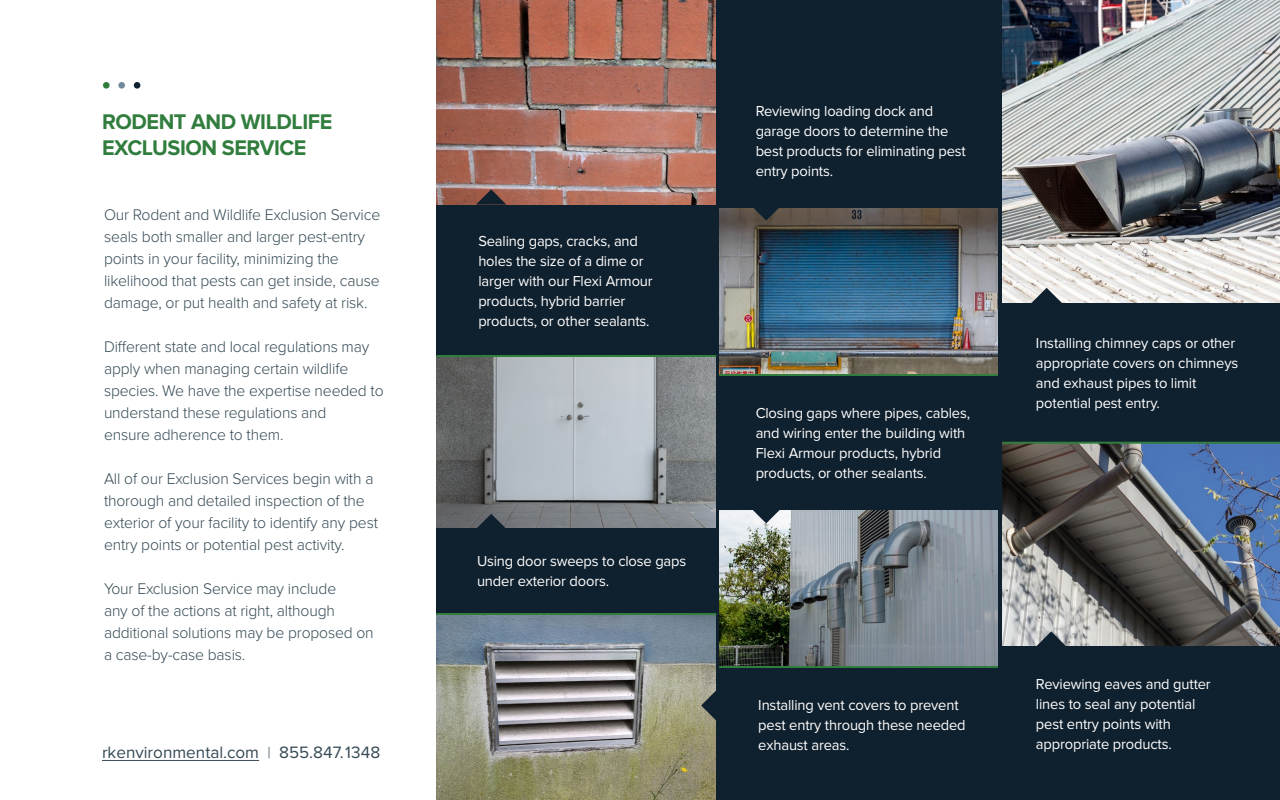
<style>
.page{position:relative;width:1280px;height:800px;background:#fff}
.page>*{position:absolute;margin:0;border:0;box-sizing:border-box;transform-origin:0 0}
.t1{font:700 22px/26px "Proxima Nova";letter-spacing:-.02em;color:#317d3d}
.t2{font:17.1px "Proxima Nova";color:#354a55}
.t3{font:300 16px/22px "Proxima Nova";letter-spacing:-.01em;color:#354a55}
.t4{font:15px/20px "Proxima Nova";letter-spacing:-.01em;color:#fff}
.s1{font-weight:300;font-size:16.1px}
</style>
<div class="page">
<div style="left:103px;top:82px;width:7px;height:7px;background:#317d3d;border-radius:50%"></div>
<div style="left:118px;top:82px;width:7px;height:7px;background:#6f8a99;border-radius:50%"></div>
<div style="left:134px;top:82px;width:6px;height:7px;background:#0f202e;border-radius:50%"></div>
<div style="left:437px;top:0;width:843px;height:800px;background:#0f202e"></div>
<img style="left:437px;top:0;width:278px;height:205px">
<img style="left:719px;top:208px;width:279px;height:166px">
<img style="left:719px;top:510px;width:279px;height:156px">
<img style="left:1002px;top:0;width:278px;height:302px">
<img style="left:1002px;top:444px;width:278px;height:201px">
<img style="left:437px;top:357px;width:278px;height:171px">
<img style="left:437px;top:615px;width:278px;height:185px">
<svg style="left:751px;top:208px;width:30px;height:13px"></svg>
<svg style="left:751px;top:510px;width:30px;height:13px"></svg>
<svg style="left:476px;top:189px;width:30px;height:16px"></svg>
<svg style="left:1031px;top:288px;width:31px;height:15px"></svg>
<svg style="left:1036px;top:631px;width:30px;height:15px"></svg>
<svg style="left:476px;top:514px;width:30px;height:14px"></svg>
<svg style="left:701px;top:690px;width:15px;height:31px"></svg>
<hr style="left:437px;top:355px;width:279px;height:2px;background:#317d3d">
<hr style="left:437px;top:613px;width:279px;height:2px;background:#317d3d">
<hr style="left:719px;top:374px;width:279px;height:2px;background:#317d3d">
<hr style="left:719px;top:666px;width:279px;height:2px;background:#317d3d">
<hr style="left:1002px;top:442px;width:278px;height:2px;background:#317d3d">
<hr style="left:102px;top:760px;width:157px;height:1px;background:#354a55">
<h1 class="t1" style="left:102px;top:110px;width:232px">RODENT AND WILDLIFE<br>EXCLUSION SERVICE</h1>
<p class="t3" style="left:104px;top:204px;width:278px">Our Rodent and Wildlife Exclusion Service seals both smaller and larger pest-entry points in your facility, minimizing the likelihood that pests can get inside, cause damage, or put health and safety at risk.</p>
<p class="t3" style="left:104px;top:336px;width:281px">Different state and local regulations may apply when managing certain wildlife species. We have the expertise needed to understand these regulations and<br>ensure adherence to them.</p>
<p class="t3" style="left:104px;top:468px;width:276px">All of our Exclusion Services begin with a thorough and detailed inspection of the exterior of your facility to identify any pest entry points or potential pest activity.</p>
<p class="t3" style="left:104px;top:578px;width:271px">Your Exclusion Service may include<br>any of the actions at right, although additional solutions may be proposed on a case-by-case basis.</p>
<p class="t2" style="left:102px;top:743px;width:280px">rkenvironmental.com <span class="s1">|</span> 855.847.1348</p>
<p class="t4" style="left:478px;top:231px;width:176px">Sealing gaps, cracks, and holes the size of a dime or larger with our Flexi Armour products, hybrid barrier products, or other sealants.</p>
<p class="t4" style="left:477px;top:551px;width:211px">Using door sweeps to close gaps under exterior doors.</p>
<p class="t4" style="left:756px;top:101px;width:212px">Reviewing loading dock and garage doors to determine the best products for eliminating pest entry points.</p>
<p class="t4" style="left:756px;top:403px;width:216px">Closing gaps where pipes, cables, and wiring enter the building with<br>Flexi Armour products, hybrid products, or other sealants.</p>
<p class="t4" style="left:1036px;top:333px;width:204px">Installing chimney caps or other appropriate covers on chimneys and exhaust pipes to limit potential pest entry.</p>
<p class="t4" style="left:758px;top:695px;width:209px">Installing vent covers to prevent pest entry through these needed exhaust areas.</p>
<p class="t4" style="left:1036px;top:675px;width:176px">Reviewing eaves and gutter lines to seal any potential pest entry points with appropriate products.</p>
</div>
